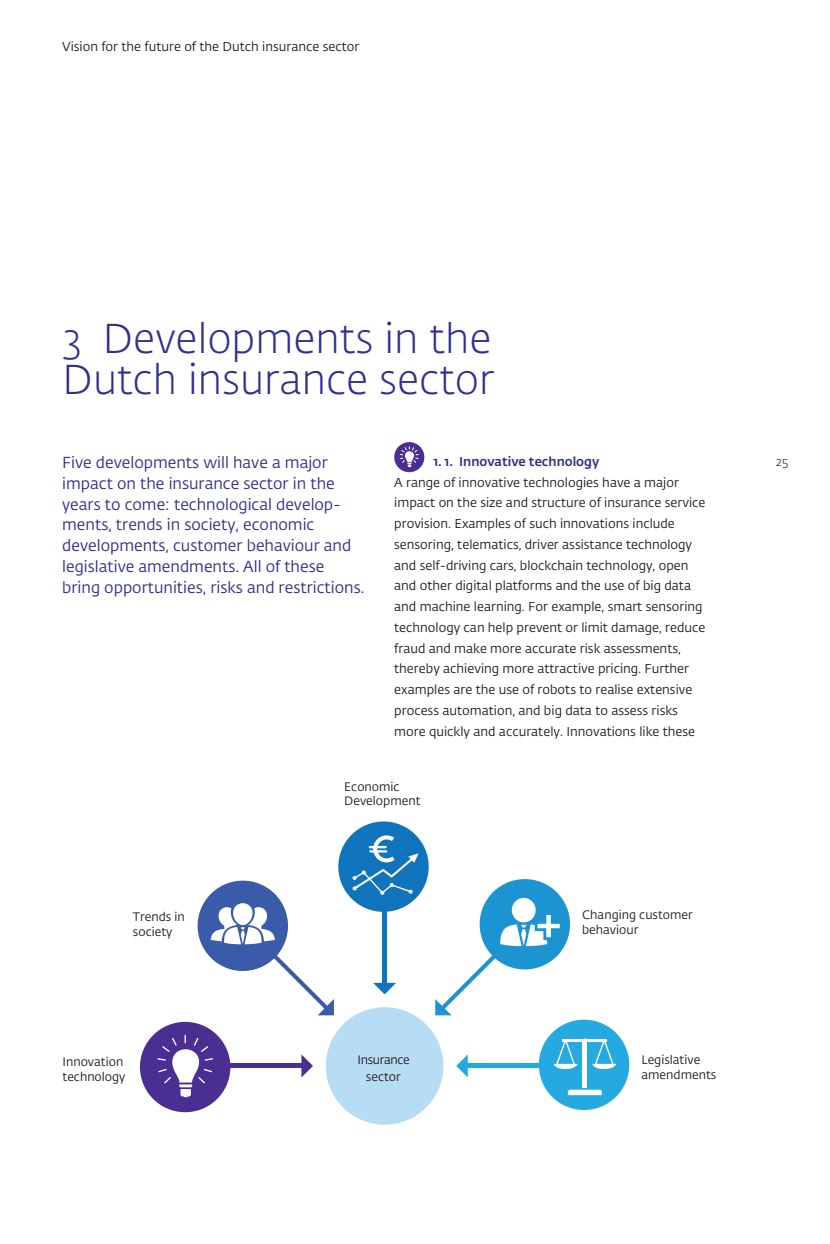
<style>
.page{position:relative;width:830px;height:1244px;background:#fff}
.page>*{position:absolute;margin:0;border:0;box-sizing:border-box;transform-origin:0 0}
.t1{font:300 41.25px/41.2px "DNB Fedra";color:#2e3092}
.t2{font:15.75px/20.7px "DNB Fedra";color:#2e3092}
.t3{font:12.75px/20.7px "DNB Fedra";color:#231f20}
.t4{font:500 12.75px "DNB Fedra";color:#2e3092}
.t5{font:300 12.75px "DNB Fedra";color:#231f20}
.t6{font:12.15px/14.5px "DNB Fedra";color:#231f20}
.t7{font:12.15px/16.8px "DNB Fedra";letter-spacing:-.03em;color:#231f20;text-align:center}
</style>
<div class="page">
<div style="left:394px;top:442px;width:30px;height:30px;background:#4a2e92;border-radius:50%"></div>
<svg style="left:399px;top:446px;width:19px;height:22px"></svg>
<div style="left:538px;top:1019px;width:91px;height:91px;background:#24aae1;border-radius:50%"></div>
<div style="left:325px;top:1007px;width:118px;height:117px;background:#b6ddf4;border-radius:50%"></div>
<hr style="left:464px;top:1064px;width:78px;height:4px;background:#24aae1">
<svg style="left:456px;top:1055px;width:11px;height:22px"></svg>
<div style="left:338px;top:821px;width:90px;height:91px;background:#1074bc;border-radius:50%"></div>
<hr style="left:382px;top:908px;width:4px;height:78px;background:#1074bc">
<svg style="left:373px;top:983px;width:23px;height:11px"></svg>
<div style="left:140px;top:1022px;width:90px;height:90px;background:#4a2e92;border-radius:50%"></div>
<hr style="left:227px;top:1064px;width:78px;height:4px;background:#4a2e92">
<svg style="left:301px;top:1054px;width:12px;height:23px"></svg>
<svg style="left:197px;top:880px;width:137px;height:135px"></svg>
<svg style="left:435px;top:879px;width:135px;height:136px"></svg>
<svg style="left:157px;top:1035px;width:56px;height:62px"></svg>
<svg style="left:567px;top:1089px;width:34px;height:6px"></svg>
<hr style="left:582px;top:1040px;width:4px;height:47px;background:#fff">
<svg style="left:553px;top:1038px;width:63px;height:31px"></svg>
<hr style="left:562px;top:1039px;width:45px;height:2px;background:#fff">
<svg style="left:352px;top:835px;width:66px;height:60px"></svg>
<p class="t3" style="left:62px;top:37px;width:298px">Vision for the future of the Dutch insurance sector</p>
<h1 class="t1" style="left:62px;top:318px;width:433px">3 Developments in the<br>Dutch insurance sector</h1>
<p class="t2" style="left:62px;top:453px;width:303px">Five developments will have a major impact on the insurance sector in the years to come: technological develop&shy;ments, trends in society, economic developments, customer behaviour and legislative amendments. All of these bring opportunities, risks and restrictions.</p>
<p class="t4" style="left:433px;top:454px;width:167px">1. 1. Innovative technology</p>
<p class="t3" style="left:394px;top:472px;width:312px">A range of innovative technologies have a major impact on the size and structure of insurance service provision. Examples of such innovations include sensoring, telematics, driver assistance technology and self-driving cars, blockchain technology, open and other digital platforms and the use of big data and machine learning. For example, smart sensoring technology can help prevent or limit damage, reduce fraud and make more accurate risk assessments, thereby achieving more attractive pricing. Further examples are the use of robots to realise extensive process automation, and big data to assess risks more quickly and accurately. Innovations like these</p>
<p class="t6" style="left:133px;top:910px;width:53px">Trends in society</p>
<p class="t6" style="left:62px;top:1055px;width:64px">Innovation technology</p>
<p class="t6" style="left:344px;top:779px;width:78px">Economic<br>Development</p>
<p class="t7" style="left:357px;top:1052px;width:54px">Insurance sector</p>
<p class="t6" style="left:581px;top:907px;width:112px">Changing customer behaviour</p>
<p class="t6" style="left:641px;top:1052px;width:76px">Legislative amendments</p>
<p class="t5" style="left:775px;top:454px;width:14px">25</p>
</div>
